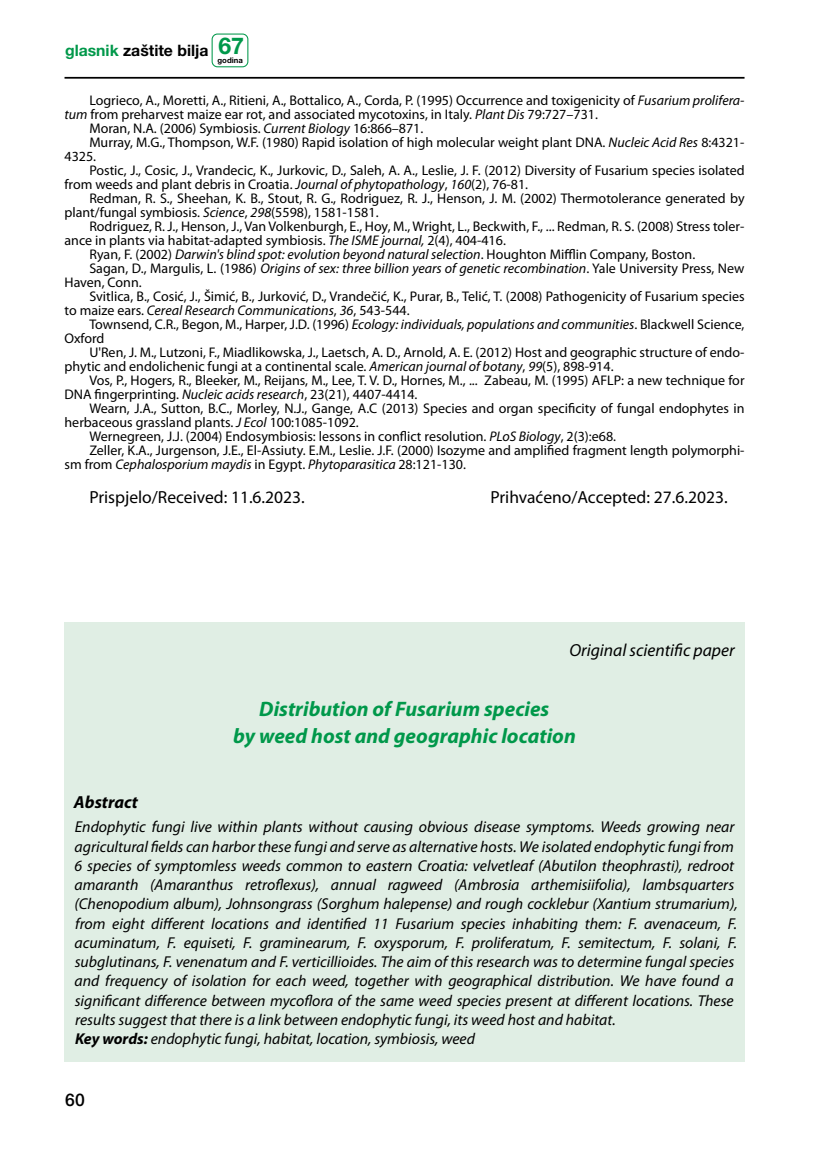
<style>
.page{position:relative;width:819px;height:1166px;background:#fff}
.page>*{position:absolute;margin:0;border:0;box-sizing:border-box;transform-origin:0 0}
.t1{font:italic 700 21px/27.5px "Myriad Pro";color:#00984a;text-align:center}
.t2{font:17.5px "Myriad Pro";color:#000}
.t3{font:italic 17.5px "Myriad Pro";color:#000}
.t4{font:italic 700 17.5px "Myriad Pro";color:#000}
.t5{font:500 17.5px "Helvetica Neue LT Pro";color:#000}
.t6{font:italic 15.75px/19.2px "Myriad Pro";color:#000}
.t7{font:700 15.75px "Helvetica Neue LT Pro";color:#000}
.t8{font:14px "Myriad Pro";color:#000}
.t9{font:italic 14px "Myriad Pro";color:#000}
.t10{font:700 7.7px "Helvetica Neue LT Pro";color:#000}
.s1{color:#00984a}
.s2{font-size:23.1px;color:#00984a}
.s3{font-style:italic}
.s4{font-style:normal}
.s5{font-weight:700}
</style>
<div class="page">
<hr style="left:64px;top:77px;width:680px;height:2px;background:#000">
<div style="left:211px;top:34px;width:37px;height:33px;border:1px solid #00984a;border-radius:5px"></div>
<div style="left:64px;top:623px;width:680px;height:439px;background:#e0eee4"></div>
<p class="t7" style="left:65px;top:40px;width:180px"><span class="s1">glasnik</span> zaštite bilja <span class="s2">67</span></p>
<p class="t10" style="left:217px;top:56px;width:27px">godina</p>
<p class="t8" style="left:89px;top:91px;width:656px">Logrieco, A., Moretti, A., Ritieni, A., Bottalico, A., Corda, P. (1995) Occurrence and toxigenicity of <span class="s3">Fusarium prolifera-</span></p>
<p class="t8" style="left:64px;top:105px;width:535px"><span class="s3">tum</span> from preharvest maize ear rot, and associated mycotoxins, in Italy. <span class="s3">Plant Dis</span> 79:727–731.</p>
<p class="t8" style="left:89px;top:119px;width:335px">Moran, N.A. (2006) Symbiosis. <span class="s3">Current Biology</span> 16:866–871.</p>
<p class="t8" style="left:89px;top:133px;width:656px">Murray, M.G., Thompson, W.F. (1980) Rapid isolation of high molecular weight plant DNA. <span class="s3">Nucleic Acid Res</span> 8:4321-</p>
<p class="t8" style="left:64px;top:147px;width:33px">4325.</p>
<p class="t8" style="left:89px;top:161px;width:656px">Postic, J., Cosic, J., Vrandecic, K., Jurkovic, D., Saleh, A. A., Leslie, J. F. (2012) Diversity of Fusarium species isolated</p>
<p class="t8" style="left:64px;top:175px;width:465px">from weeds and plant debris in Croatia. <span class="s3">Journal of phytopathology</span>, <span class="s3">160</span>(2), 76-81.</p>
<p class="t8" style="left:89px;top:189px;width:656px">Redman, R. S., Sheehan, K. B., Stout, R. G., Rodriguez, R. J., Henson, J. M. (2002) Thermotolerance generated by</p>
<p class="t8" style="left:64px;top:203px;width:315px">plant/fungal symbiosis. <span class="s3">Science</span>, <span class="s3">298</span>(5598), 1581-1581.</p>
<p class="t8" style="left:89px;top:217px;width:656px">Rodriguez, R. J., Henson, J., Van Volkenburgh, E., Hoy, M., Wright, L., Beckwith, F., ... Redman, R. S. (2008) Stress toler-</p>
<p class="t8" style="left:64px;top:231px;width:443px">ance in plants via habitat-adapted symbiosis. <span class="s3">The ISME journal,</span> 2(4), 404-416.</p>
<p class="t9" style="left:89px;top:245px;width:607px"><span class="s4">Ryan, F. (2002)</span> Darwin's blind spot: evolution beyond natural selection<span class="s4">. Houghton Mifflin Company, Boston.</span></p>
<p class="t9" style="left:89px;top:259px;width:656px"><span class="s4">Sagan, D., Margulis, L. (1986)</span> Origins of sex: three billion years of genetic recombination<span class="s4">. Yale University Press, New</span></p>
<p class="t8" style="left:64px;top:273px;width:79px">Haven, Conn.</p>
<p class="t8" style="left:89px;top:287px;width:656px">Svitlica, B., Cosić, J., Šimić, B., Jurković, D., Vrandečić, K., Purar, B., Telić, T. (2008) Pathogenicity of Fusarium species</p>
<p class="t9" style="left:64px;top:301px;width:346px"><span class="s4">to maize ears.</span> Cereal Research Communications<span class="s4">,</span> 36<span class="s4">, 543-544.</span></p>
<p class="t8" style="left:89px;top:315px;width:656px">Townsend, C.R., Begon, M., Harper, J.D. (1996) <span class="s3">Ecology: individuals, populations and communities</span>. Blackwell Science,</p>
<p class="t8" style="left:64px;top:329px;width:41px">Oxford</p>
<p class="t8" style="left:89px;top:343px;width:656px">U'Ren, J. M., Lutzoni, F., Miadlikowska, J., Laetsch, A. D., Arnold, A. E. (2012) Host and geographic structure of endo-</p>
<p class="t8" style="left:65px;top:357px;width:550px">phytic and endolichenic fungi at a continental scale. <span class="s3">American journal of botany</span>, <span class="s3">99</span>(5), 898-914.</p>
<p class="t8" style="left:89px;top:371px;width:656px">Vos, P., Hogers, R., Bleeker, M., Reijans, M., Lee, T. V. D., Hornes, M., ... Zabeau, M. (1995) AFLP: a new technique for</p>
<p class="t8" style="left:65px;top:385px;width:354px">DNA fingerprinting. <span class="s3">Nucleic acids research</span>, 23(21), 4407-4414.</p>
<p class="t8" style="left:89px;top:399px;width:656px">Wearn, J.A., Sutton, B.C., Morley, N.J., Gange, A.C (2013) Species and organ specificity of fungal endophytes in</p>
<p class="t8" style="left:65px;top:413px;width:296px">herbaceous grassland plants. <span class="s3">J Ecol</span> 100:1085-1092.</p>
<p class="t8" style="left:89px;top:427px;width:528px">Wernegreen, J.J. (2004) Endosymbiosis: lessons in conflict resolution. <span class="s3">PLoS Biology</span>, 2(3):e68.</p>
<p class="t8" style="left:89px;top:441px;width:656px">Zeller, K.A., Jurgenson, J.E., El-Assiuty. E.M., Leslie. J.F. (2000) Isozyme and amplified fragment length polymorphi-</p>
<p class="t9" style="left:65px;top:455px;width:403px"><span class="s4">sm from</span> Cephalosporium maydis <span class="s4">in Egypt.</span> Phytoparasitica <span class="s4">28:121-130.</span></p>
<p class="t2" style="left:89px;top:486px;width:217px">Prispjelo/Received: 11.6.2023.</p>
<p class="t2" style="left:490px;top:486px;width:239px">Prihvaćeno/Accepted: 27.6.2023.</p>
<p class="t3" style="left:569px;top:639px;width:167px">Original scientific paper</p>
<h1 class="t1" style="left:233px;top:694px;width:344px">Distribution of Fusarium species<br>by weed host and geographic location</h1>
<p class="t4" style="left:74px;top:791px;width:66px">Abstract</p>
<p class="t6" style="left:74px;top:817px;width:664px">Endophytic fungi live within plants without causing obvious disease symptoms. Weeds growing near agricultural fields can harbor these fungi and serve as alternative hosts. We isolated endophytic fungi from 6 species of symptomless weeds common to eastern Croatia: velvetleaf (Abutilon theophrasti), redroot amaranth (Amaranthus retroflexus), annual ragweed (Ambrosia arthemisiifolia), lambsquarters (Chenopodium album), Johnsongrass (Sorghum halepense) and rough cocklebur (Xantium strumarium), from eight different locations and identified 11 Fusarium species inhabiting them: F. avenaceum, F. acuminatum, F. equiseti, F. graminearum, F. oxysporum, F. proliferatum, F. semitectum, F. solani, F. subglutinans, F. venenatum and F. verticillioides. The aim of this research was to determine fungal species and frequency of isolation for each weed, together with geographical distribution. We have found a significant difference between mycoflora of the same weed species present at different locations. These results suggest that there is a link between endophytic fungi, its weed host and habitat.<br><span class="s5">Key words:</span> endophytic fungi, habitat, location, symbiosis, weed</p>
<p class="t5" style="left:65px;top:1090px;width:21px">60</p>
</div>
